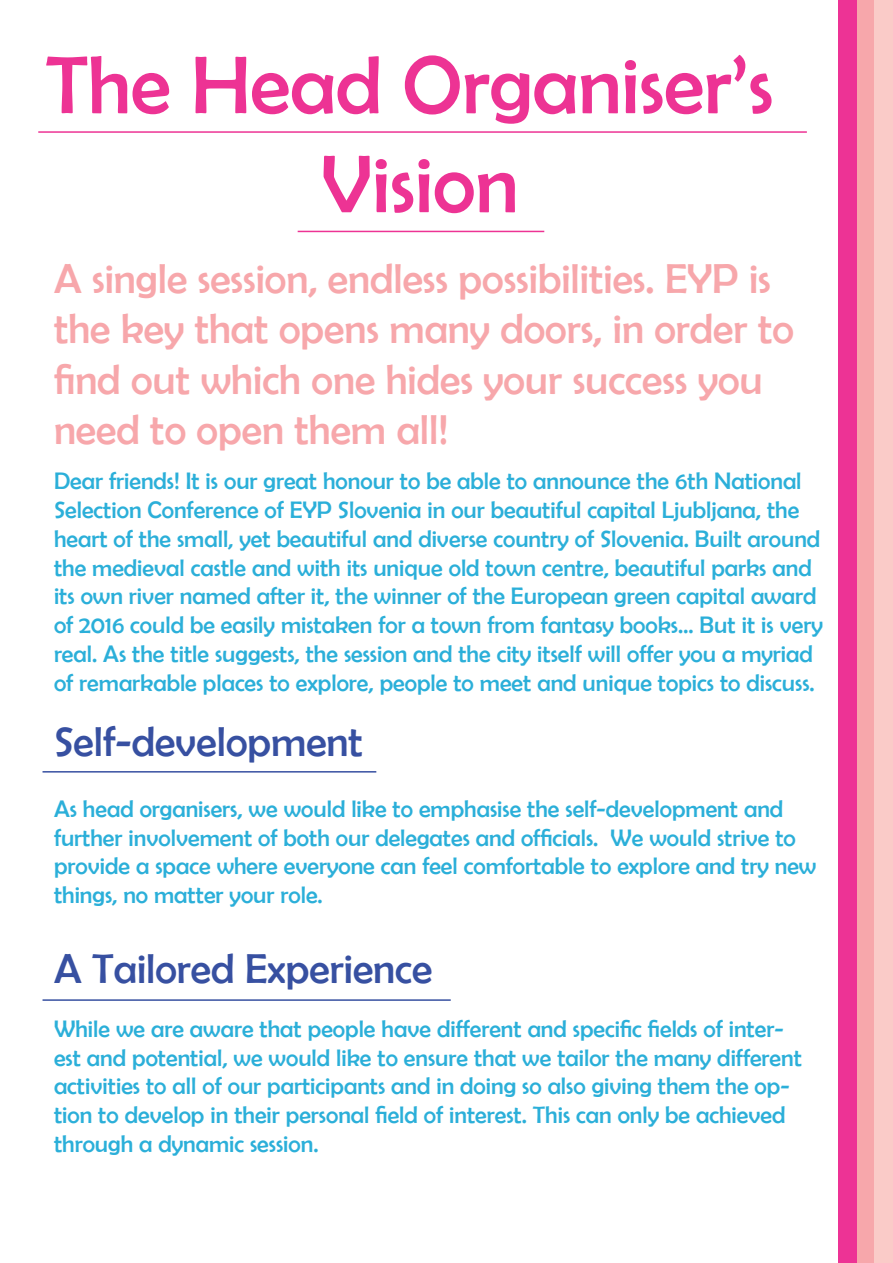
<style>
.page{position:relative;width:893px;height:1263px;background:#fff}
.page>*{position:absolute;margin:0;border:0;box-sizing:border-box;transform-origin:0 0}
.t1{font:82.5px "Berlin Sans FB";color:#ed3394}
.t2{font:42px/50.4px "Berlin Sans FB";color:#f7a7ab}
.t3{font:42px "Berlin Sans FB";color:#3750a1}
.t4{font:24px/28.8px "Berlin Sans FB";color:#2bafd9}
</style>
<div class="page">
<div style="left:857px;top:0;width:18px;height:1263px;background:#f7a7ab"></div>
<div style="left:875px;top:0;width:18px;height:1263px;background:#facbc8"></div>
<div style="left:839px;top:0;width:18px;height:1263px;background:#ed3395"></div>
<hr style="left:892px;top:0;width:1px;height:1263px;background:#79ced5">
<hr style="left:38px;top:131px;width:769px;height:2px;background:#ed3394">
<hr style="left:43px;top:771px;width:333px;height:1px;background:#3750a1">
<hr style="left:298px;top:231px;width:246px;height:1px;background:#ed3394">
<hr style="left:43px;top:999px;width:408px;height:2px;background:#3750a1">
<p class="t1" style="left:46px;top:39px;width:729px">The Head Organiser’s</p>
<p class="t1" style="left:321px;top:138px;width:199px">Vision</p>
<p class="t2" style="left:54px;top:253px;width:741px">A single session, endless possibilities. EYP is the key that opens many doors, in order to find out which one hides your success you need to open them all!</p>
<p class="t4" style="left:54px;top:467px;width:770px">Dear friends! It is our great honour to be able to announce the 6th National Selection Conference of EYP Slovenia in our beautiful capital Ljubljana, the heart of the small, yet beautiful and diverse country of Slovenia. Built around the medieval castle and with its unique old town centre, beautiful parks and its own river named after it, the winner of the European green capital award of 2016 could be easily mistaken for a town from fantasy books… But it is very real. As the title suggests, the session and the city itself will offer you a myriad of remarkable places to explore, people to meet and unique topics to discuss.</p>
<p class="t3" style="left:54px;top:719px;width:310px">Self-development</p>
<p class="t4" style="left:54px;top:794px;width:764px">As head organisers, we would like to emphasise the self-development and further involvement of both our delegates and officials. We would strive to provide a space where everyone can feel comfortable to explore and try new things, no matter your role.</p>
<p class="t3" style="left:54px;top:945px;width:380px">A Tailored Experience</p>
<p class="t4" style="left:54px;top:1014px;width:749px">While we are aware that people have different and specific fields of inter&shy;est and potential, we would like to ensure that we tailor the many different activities to all of our participants and in doing so also giving them the op&shy;tion to develop in their personal field of interest. This can only be achieved through a dynamic session.</p>
</div>
